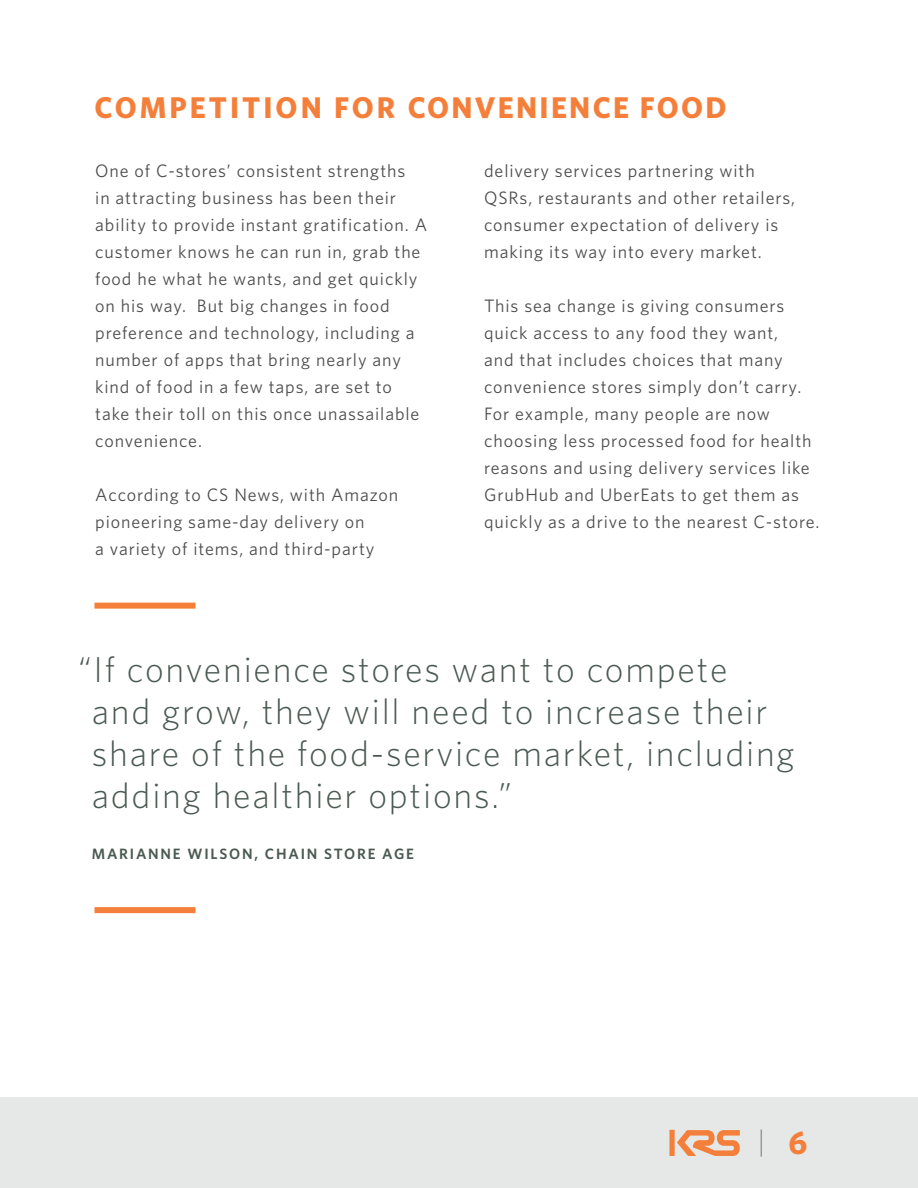
<style>
.page{position:relative;width:918px;height:1188px;background:#fff}
.page>*{position:absolute;margin:0;border:0;box-sizing:border-box;transform-origin:0 0}
.HIGHLIGHT__QUOTE{font:300 36px/42px "Whitney";letter-spacing:.05em;color:#4b5a52}
.t1{font:700 33px "Whitney";color:#f47f3a}
.CHAPTER_TITLE{font:700 30px "Whitney";letter-spacing:.075em;color:#f47f3a}
.BODY_COPY{font:18px/27px "Whitney";letter-spacing:.05em;color:#4d4d4d}
.HIGHLIGHT__QUOTE_SOU{font:600 15px "Whitney";letter-spacing:.12em;color:#4b5a52}
</style>
<div class="page">
<div style="left:0;top:1098px;width:918px;height:90px;background:#e5e8e7"></div>
<div style="left:669px;top:1130px;width:6px;height:26px;background:#f47f3a"></div>
<svg style="left:677px;top:1130px;width:63px;height:26px"></svg>
<svg style="left:761px;top:1129px;width:1px;height:28px"></svg>
<div style="left:95px;top:603px;width:100px;height:6px;background:#f47f3a"></div>
<div style="left:95px;top:907px;width:100px;height:6px;background:#f47f3a"></div>
<p class="CHAPTER_TITLE" style="left:94px;top:88px;width:634px">COMPETITION FOR CONVENIENCE FOOD</p>
<p class="BODY_COPY" style="left:95px;top:156px;width:333px">One of C-stores’ consistent strengths<br>in attracting business has been their ability to provide instant gratification. A customer knows he can run in, grab the food he what he wants, and get quickly on his way. But big changes in food preference and technology, including a number of apps that bring nearly any kind of food in a few taps, are set to take their toll on this once unassailable convenience.</p>
<p class="BODY_COPY" style="left:95px;top:480px;width:305px">According to CS News, with Amazon pioneering same-day delivery on<br>a variety of items, and third-party</p>
<p class="BODY_COPY" style="left:484px;top:156px;width:312px">delivery services partnering with QSRs, restaurants and other retailers, consumer expectation of delivery is making its way into every market.</p>
<p class="BODY_COPY" style="left:484px;top:291px;width:337px">This sea change is giving consumers quick access to any food they want,<br>and that includes choices that many convenience stores simply don’t carry.<br>For example, many people are now choosing less processed food for health reasons and using delivery services like GrubHub and UberEats to get them as quickly as a drive to the nearest C-store.</p>
<p class="HIGHLIGHT__QUOTE" style="left:92px;top:647px;width:704px;text-indent:-14px">“If convenience stores want to compete and grow, they will need to increase their share of the food-service market, including adding healthier options.”</p>
<p class="HIGHLIGHT__QUOTE_SOU" style="left:92px;top:844px;width:324px">MARIANNE WILSON, CHAIN STORE AGE</p>
<h2 class="t1" style="left:788px;top:1121px;width:21px">6</h2>
</div>
